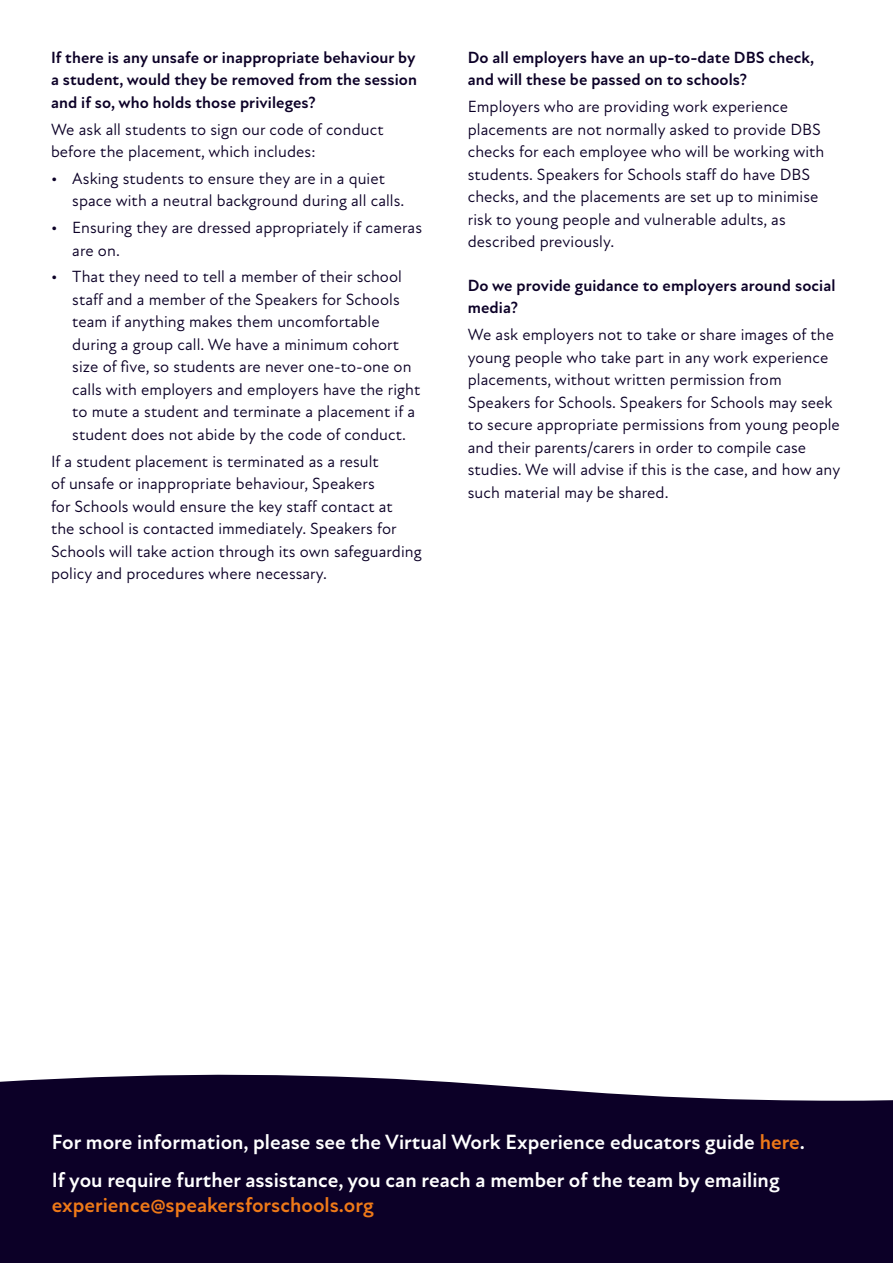
<style>
.page{position:relative;width:893px;height:1263px;background:#fff}
.page>*{position:absolute;margin:0;border:0;box-sizing:border-box;transform-origin:0 0}
.t1{font:700 21px/38px "Atten New";color:#fff}
.t2{font:700 21px "Atten New";color:#ef7918}
.t3{font:16.5px/22.5px "Atten New";letter-spacing:.005em;color:#0c0027}
.t4{font:700 16.5px/22.5px "Atten New";letter-spacing:.005em;color:#0c0027}
.s1{color:#ef7918}
</style>
<div class="page">
<div style="left:0;top:1074px;width:893px;height:189px;background:#0c0027"></div>
<p class="t4" style="left:51px;top:46px;width:367px;text-align:justify">If there is any unsafe or inappropriate behaviour by a student, would they be removed from the session and if so, who holds those privileges?</p>
<p class="t3" style="left:51px;top:118px;width:334px">We ask all students to sign our code of conduct before the placement, which includes:</p>
<p class="t3" style="left:72px;top:167px;width:334px;text-indent:-21px">• Asking students to ensure they are in a quiet space with a neutral background during all calls.</p>
<p class="t3" style="left:72px;top:217px;width:351px;text-indent:-21px">• Ensuring they are dressed appropriately if cameras are on.</p>
<p class="t3" style="left:72px;top:266px;width:350px;text-indent:-21px">• That they need to tell a member of their school staff and a member of the Speakers for Schools team if anything makes them uncomfortable during a group call. We have a minimum cohort size of five, so students are never one-to-one on calls with employers and employers have the right to mute a student and terminate a placement if a student does not abide by the code of conduct.</p>
<p class="t3" style="left:51px;top:450px;width:372px">If a student placement is terminated as a result<br>of unsafe or inappropriate behaviour, Speakers<br>for Schools would ensure the key staff contact at<br>the school is contacted immediately. Speakers for Schools will take action through its own safeguarding policy and procedures where necessary.</p>
<p class="t4" style="left:468px;top:46px;width:348px">Do all employers have an up-to-date DBS check, and will these be passed on to schools?</p>
<p class="t3" style="left:468px;top:96px;width:358px">Employers who are providing work experience placements are not normally asked to provide DBS checks for each employee who will be working with students. Speakers for Schools staff do have DBS checks, and the placements are set up to minimise risk to young people and vulnerable adults, as described previously.</p>
<p class="t4" style="left:468px;top:274px;width:369px">Do we provide guidance to employers around social media?</p>
<p class="t3" style="left:468px;top:324px;width:374px">We ask employers not to take or share images of the young people who take part in any work experience placements, without written permission from Speakers for Schools. Speakers for Schools may seek to secure appropriate permissions from young people and their parents/carers in order to compile case studies. We will advise if this is the case, and how any such material may be shared.</p>
<p class="t1" style="left:52px;top:1123px;width:755px">For more information, please see the Virtual Work Experience educators guide <span class="s1">here</span>.<br>If you require further assistance, you can reach a member of the team by emailing</p>
<p class="t2" style="left:52px;top:1192px;width:323px">experience@speakersforschools.org</p>
</div>
